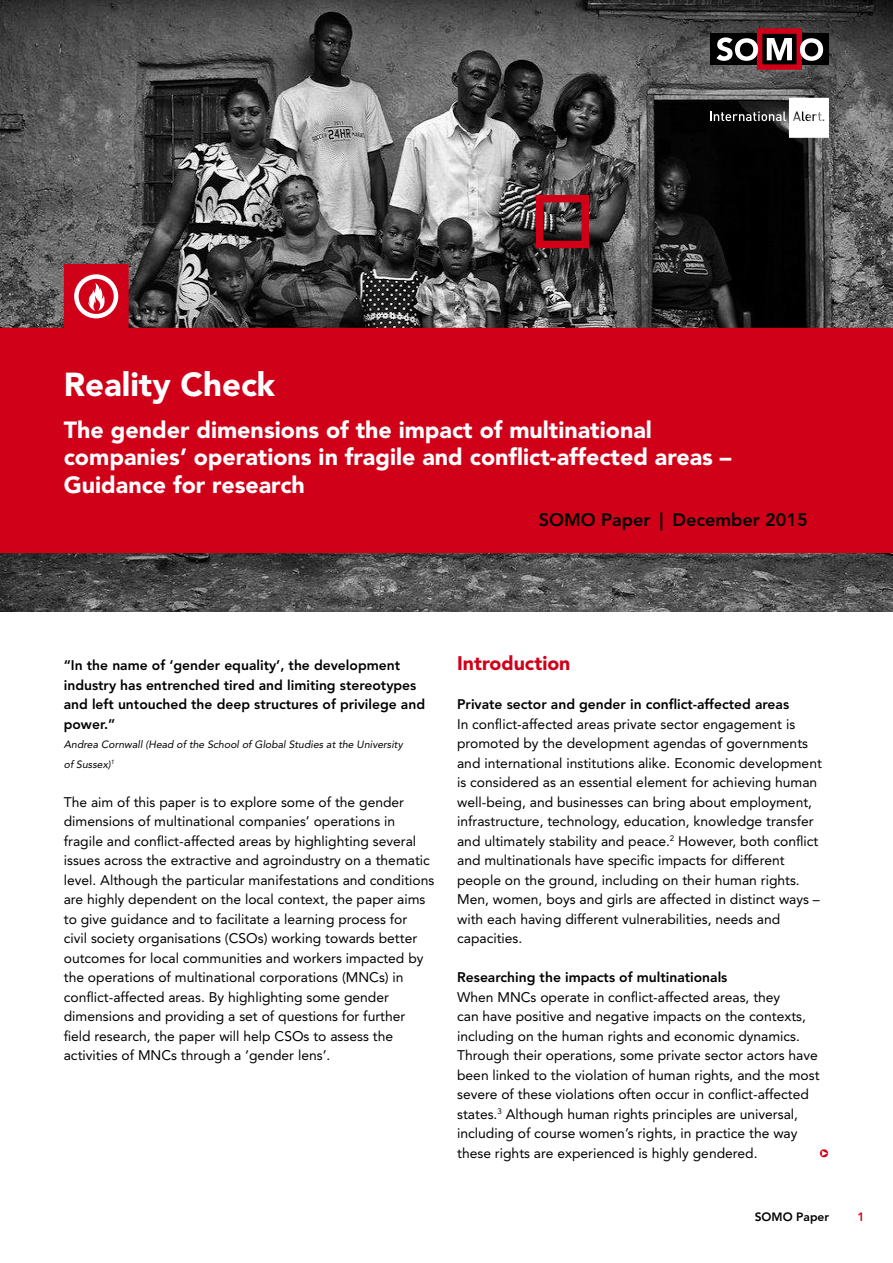
<style>
.page{position:relative;width:893px;height:1263px;background:#fff}
.page>*{position:absolute;margin:0;border:0;box-sizing:border-box;transform-origin:0 0}
.t1{font:900 33px "Avenir LT Std";color:#fff}
.t2{font:900 23.25px/27.9px "Avenir LT Std";color:#fff}
.t3{font:900 19.5px "Avenir LT Std";color:#d10019}
.t4{font:800 18px "Avenir LT Std";color:#000}
.t5{font:13.8px/19.5px "Avenir LT Std";color:#000}
.t6{font:800 13.8px/19.5px "Avenir LT Std";color:#000}
.t7{font:800 12px "Avenir LT Std";color:#000}
.t8{font:800 12px "Avenir LT Std";color:#d10019}
.t9{font:italic 10.5px/19.5px "Avenir LT Std";color:#000}
</style>
<div class="page">
<img style="left:0;top:0;width:893px;height:612px">
<div style="left:710px;top:34px;width:119px;height:31px;background:#000"></div>
<div style="left:757px;top:28px;width:45px;height:42px;border:5px solid #d10019"></div>
<svg style="left:716px;top:37px;width:107px;height:24px"></svg>
<svg style="left:0;top:264px;width:893px;height:289px;background:#b40e22"></svg>
<div style="left:536px;top:195px;width:53px;height:53px;border:8px solid #d10019"></div>
<svg style="left:74px;top:274px;width:44px;height:44px"></svg>
<svg style="left:710px;top:98px;width:119px;height:40px"></svg>
<h1 class="t1" style="left:64px;top:365px;width:213px">Reality Check</h1>
<h2 class="t2" style="left:64px;top:415px;width:669px">The gender dimensions of the impact of multinational companies’ operations in fragile and conflict-affected areas –<br>Guidance for research</h2>
<h3 class="t4" style="left:539px;top:509px;width:270px">SOMO Paper | December 2015</h3>
<p class="t6" style="left:64px;top:656px;width:363px">“In the name of ‘gender equality’, the development industry has entrenched tired and limiting stereotypes and left untouched the deep structures of privilege and power.”</p>
<p class="t9" style="left:64px;top:735px;width:340px">Andrea Cornwall (Head of the School of Global Studies at the University of Sussex)<sup>1</sup></p>
<p class="t5" style="left:64px;top:792px;width:372px">The aim of this paper is to explore some of the gender dimensions of multinational companies’ operations in fragile and conflict-affected areas by highlighting several issues across the extractive and agroindustry on a thematic level. Although the particular manifestations and conditions are highly dependent on the local context, the paper aims to give guidance and to facilitate a learning process for<br>civil society organisations (CSOs) working towards better outcomes for local communities and workers impacted by the operations of multinational corporations (MNCs) in conflict-affected areas. By highlighting some gender dimensions and providing a set of questions for further field research, the paper will help CSOs to assess the activities of MNCs through a ‘gender lens’.</p>
<h3 class="t3" style="left:457px;top:651px;width:115px">Introduction</h3>
<p class="t6" style="left:457px;top:695px;width:334px">Private sector and gender in conflict-affected areas</p>
<p class="t5" style="left:457px;top:714px;width:366px">In conflict-affected areas private sector engagement is promoted by the development agendas of governments and international institutions alike. Economic development is considered as an essential element for achieving human well-being, and businesses can bring about employment, infrastructure, technology, education, knowledge transfer and ultimately stability and peace.<sup>2</sup> However, both conflict and multinationals have specific impacts for different people on the ground, including on their human rights.<br>Men, women, boys and girls are affected in distinct ways – with each having different vulnerabilities, needs and capacities.</p>
<p class="t6" style="left:457px;top:968px;width:272px">Researching the impacts of multinationals</p>
<p class="t5" style="left:457px;top:987px;width:364px">When MNCs operate in conflict-affected areas, they<br>can have positive and negative impacts on the contexts, including on the human rights and economic dynamics.<br>Through their operations, some private sector actors have been linked to the violation of human rights, and the most severe of these violations often occur in conflict-affected states.<sup>3</sup> Although human rights principles are universal, including of course women’s rights, in practice the way these rights are experienced is highly gendered.</p>
<p class="t7" style="left:755px;top:1210px;width:76px">SOMO Paper</p>
<p class="t8" style="left:857px;top:1210px;width:9px">1</p>
</div>
